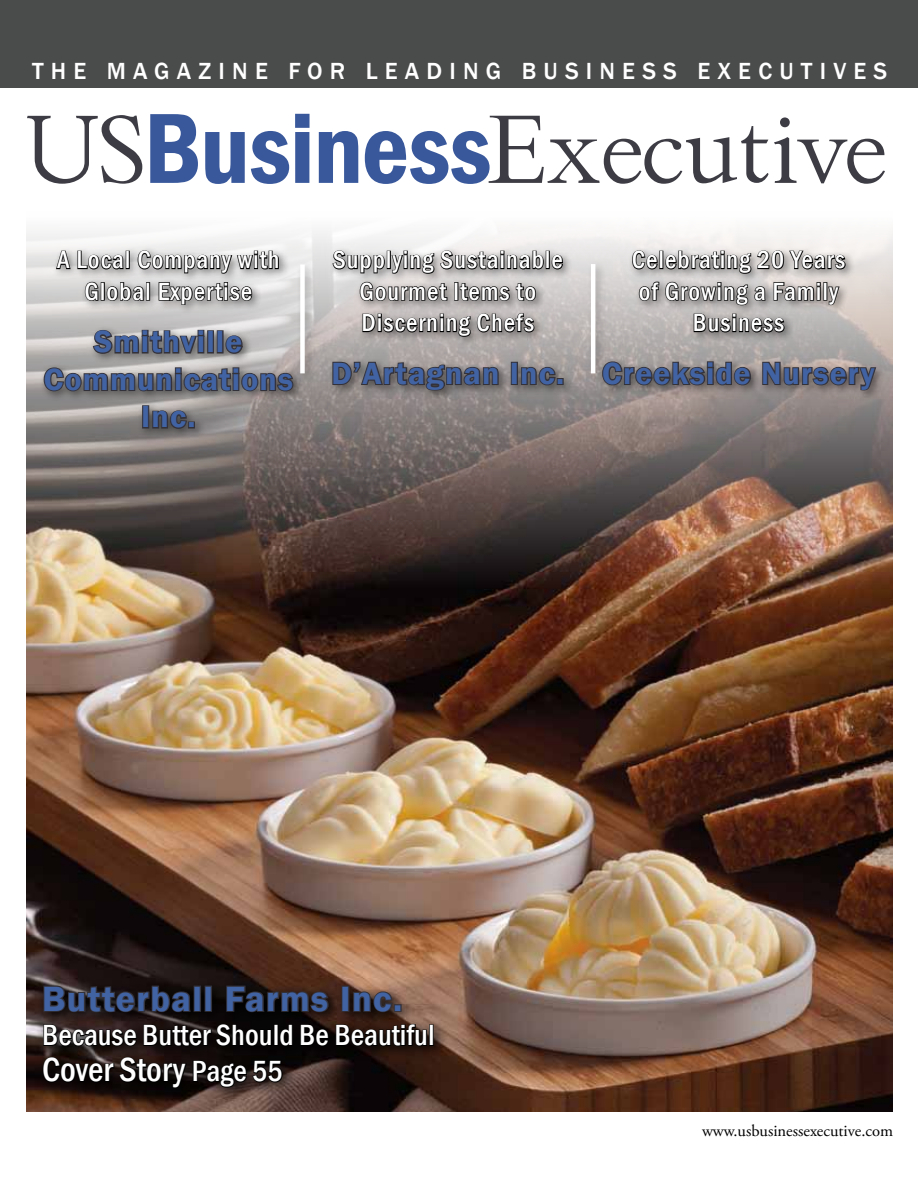
<style>
.page{position:relative;width:918px;height:1188px;background:#fff}
.page>*{position:absolute;margin:0;border:0;box-sizing:border-box;transform-origin:0 0}
.t1{font:600 36px "Franklin Gothic";letter-spacing:.04em;color:#4263a3}
.t2{font:500 condensed 34.35px "Franklin Gothic";color:#fff}
.t3{font:600 31.5px/37.5px "Franklin Gothic";letter-spacing:.04em;color:#4263a3;text-align:center}
.t4{font:500 condensed 30px "Franklin Gothic";color:#fff}
.t5{font:500 condensed 25.5px/31.5px "Franklin Gothic";letter-spacing:.04em;color:#fff;text-align:center}
.t6{font:500 24px "Franklin Gothic";letter-spacing:.3em;color:#fff}
.t7{font:16.5px "Adobe Garamond Pro";color:#000}
.s1{font-style:inherit}
.s2{font-size:30px}
</style>
<div class="page">
<div style="left:0;top:0;width:918px;height:88px;background:#4a4b4b"></div>
<svg style="left:27px;top:115px;width:115px;height:69px"></svg>
<svg style="left:150px;top:114px;width:48px;height:69px"></svg>
<svg style="left:205px;top:132px;width:40px;height:52px"></svg>
<svg style="left:251px;top:131px;width:38px;height:53px"></svg>
<svg style="left:295px;top:114px;width:15px;height:69px"></svg>
<svg style="left:319px;top:131px;width:39px;height:52px"></svg>
<svg style="left:365px;top:116px;width:403px;height:68px"></svg>
<svg style="left:774px;top:117px;width:111px;height:67px"></svg>
<img style="left:26px;top:230px;width:866px;height:881px">
<div style="left:328px;top:246px;width:247px;height:156px;background:#000;opacity:.47"></div>
<svg style="left:332px;top:250px;width:212px;height:25px"></svg>
<div style="left:546px;top:251px;width:4px;height:18px;border:2px solid #000"></div>
<svg style="left:551px;top:254px;width:13px;height:16px"></svg>
<svg style="left:359px;top:281px;width:89px;height:21px"></svg>
<div style="left:454px;top:282px;width:4px;height:19px;border:2px solid #000"></div>
<svg style="left:459px;top:282px;width:78px;height:20px"></svg>
<svg style="left:362px;top:312px;width:173px;height:26px"></svg>
<svg style="left:331px;top:360px;width:169px;height:32px"></svg>
<div style="left:511px;top:362px;width:7px;height:23px;border:2px solid #333139"></div>
<svg style="left:520px;top:365px;width:37px;height:22px"></svg>
<div style="left:557px;top:378px;width:7px;height:7px;border:2px solid #333139"></div>
<div style="left:39px;top:246px;width:265px;height:194px;background:#000;opacity:.47"></div>
<svg style="left:55px;top:248px;width:70px;height:23px"></svg>
<div style="left:126px;top:251px;width:4px;height:18px;border:2px solid #000"></div>
<svg style="left:137px;top:250px;width:143px;height:24px"></svg>
<svg style="left:84px;top:281px;width:15px;height:21px"></svg>
<div style="left:101px;top:282px;width:4px;height:19px;border:2px solid #000"></div>
<svg style="left:106px;top:281px;width:39px;height:21px"></svg>
<div style="left:146px;top:282px;width:4px;height:19px;border:2px solid #000"></div>
<svg style="left:158px;top:281px;width:95px;height:25px"></svg>
<svg style="left:91px;top:329px;width:114px;height:27px"></svg>
<div style="left:207px;top:330px;width:7px;height:24px;border:2px solid #333139"></div>
<div style="left:217px;top:330px;width:7px;height:24px;border:2px solid #333139"></div>
<svg style="left:224px;top:334px;width:20px;height:21px"></svg>
<svg style="left:42px;top:366px;width:253px;height:27px"></svg>
<div style="left:142px;top:405px;width:7px;height:24px;border:2px solid #333139"></div>
<svg style="left:151px;top:409px;width:37px;height:21px"></svg>
<div style="left:188px;top:422px;width:7px;height:7px;border:2px solid #333139"></div>
<div style="left:296px;top:260px;width:20px;height:124px;background:#000;opacity:.24"></div>
<div style="left:300px;top:264px;width:5px;height:109px;background:#fff"></div>
<div style="left:598px;top:246px;width:288px;height:156px;background:#000;opacity:.47"></div>
<svg style="left:631px;top:249px;width:216px;height:26px"></svg>
<svg style="left:638px;top:281px;width:129px;height:25px"></svg>
<svg style="left:773px;top:281px;width:48px;height:21px"></svg>
<div style="left:817px;top:287px;width:4px;height:14px;border:2px solid #000"></div>
<div style="left:823px;top:282px;width:4px;height:19px;border:2px solid #000"></div>
<svg style="left:827px;top:285px;width:14px;height:21px"></svg>
<svg style="left:693px;top:313px;width:92px;height:21px"></svg>
<svg style="left:601px;top:360px;width:152px;height:27px"></svg>
<svg style="left:761px;top:361px;width:117px;height:31px"></svg>
<div style="left:586px;top:260px;width:20px;height:124px;background:#000;opacity:.24"></div>
<hr style="left:591px;top:264px;width:4px;height:109px;background:#fff">
<svg style="left:35px;top:978px;width:413px;height:124px"></svg>
<svg style="left:42px;top:984px;width:150px;height:30px"></svg>
<div style="left:194px;top:986px;width:7px;height:26px;border:2px solid #333139"></div>
<div style="left:205px;top:986px;width:7px;height:26px;border:2px solid #333139"></div>
<svg style="left:225px;top:984px;width:105px;height:30px"></svg>
<div style="left:342px;top:986px;width:7px;height:26px;border:2px solid #333139"></div>
<svg style="left:352px;top:990px;width:42px;height:23px"></svg>
<div style="left:394px;top:1004px;width:8px;height:8px;border:2px solid #333139"></div>
<svg style="left:43px;top:1023px;width:229px;height:24px"></svg>
<div style="left:274px;top:1024px;width:4px;height:22px;border:2px solid #000"></div>
<svg style="left:279px;top:1024px;width:14px;height:23px"></svg>
<svg style="left:300px;top:1023px;width:128px;height:24px"></svg>
<div style="left:429px;top:1024px;width:5px;height:22px;border:2px solid #000"></div>
<svg style="left:42px;top:1056px;width:242px;height:33px"></svg>
<p class="t6" style="left:32px;top:56px;width:857px">THE MAGAZINE FOR <span class="s1">LEADING</span> BUSINESS EXECUTIVES</p>
<p class="t5" style="left:57px;top:244px;width:224px">A Local Company with<br>Global Expertise</p>
<p class="t3" style="left:44px;top:324px;width:251px">Smithville<br>Communications<br>Inc.</p>
<p class="t5" style="left:333px;top:244px;width:232px">Supplying Sustainable<br>Gourmet Items to<br>Discerning Chefs</p>
<p class="t3" style="left:331px;top:355px;width:234px">D’Artagnan Inc.</p>
<p class="t5" style="left:632px;top:244px;width:215px">Celebrating 20 Years of Growing a Family<br>Business</p>
<p class="t3" style="left:602px;top:355px;width:274px">Creekside Nursery</p>
<h1 class="t1" style="left:42px;top:977px;width:362px">Butterball Farms Inc.</h1>
<p class="t4" style="left:42px;top:1016px;width:394px">Because Butter Should Be Beautiful</p>
<h2 class="t2" style="left:42px;top:1047px;width:242px">Cover Story <span class="s2">Page 55</span></h2>
<p class="t7" style="left:702px;top:1121px;width:193px">www.usbusinessexecutive.com</p>
</div>
